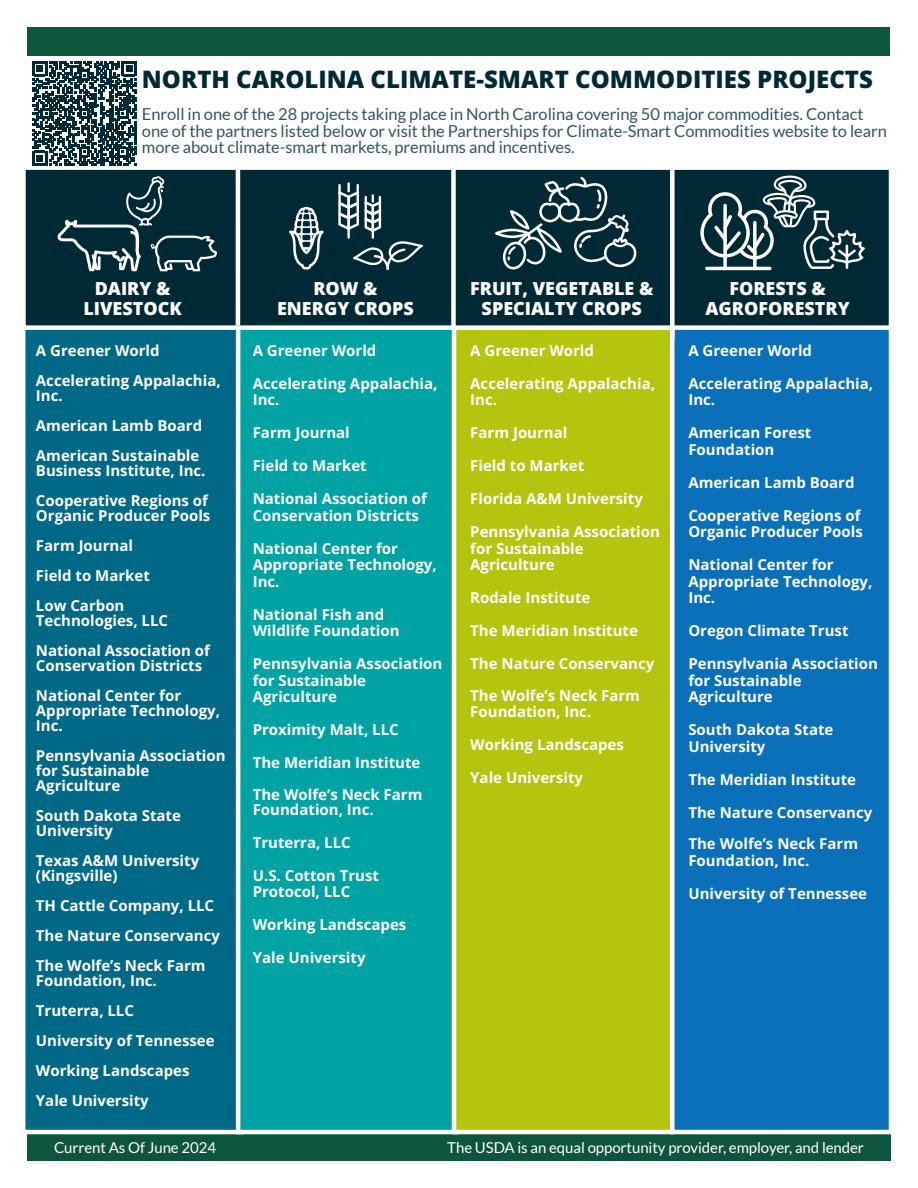
<style>
.page{position:relative;width:918px;height:1188px;background:#fff}
.page>*{position:absolute;margin:0;border:0;box-sizing:border-box;transform-origin:0 0}
.Fact_Sheet_Subtitle{font:800 24px "Open Sans";color:#002936}
.Body_Subhead{font:800 18px/19.5px "Open Sans";color:#fff;text-align:center}
.Body_Text{font:16.5px/16.5px "Lato";letter-spacing:-.005em;color:#33545e}
.Body_Subhead-2{font:700 16.5px "Open Sans";color:#fff}
.Body_Paragraph_Style_1{font:700 15px/16.5px "Open Sans";color:#fff}
.Body_Text_White{font:15px "Lato";letter-spacing:-.005em;color:#fff}
</style>
<div class="page">
<div style="left:27px;top:1134px;width:864px;height:27px;background:#0e553e"></div>
<div style="left:27px;top:27px;width:863px;height:29px;background:#0e553e"></div>
<div style="left:21px;top:296px;width:223px;height:838px;background:#006987;border:4px solid #fff"></div>
<div style="left:238px;top:299px;width:219px;height:833px;background:#00a3a3"></div>
<div style="left:236px;top:296px;width:223px;height:838px;border:4px solid #fff"></div>
<div style="left:452px;top:296px;width:223px;height:838px;background:#b5c40d;border:4px solid #fff"></div>
<div style="left:670px;top:296px;width:223px;height:838px;background:#0970b9;border:4px solid #fff"></div>
<div style="left:21px;top:165px;width:872px;height:165px;background:#002936;border:4px solid #fff"></div>
<svg style="left:57px;top:176px;width:160px;height:95px"></svg>
<svg style="left:289px;top:207px;width:35px;height:63px"></svg>
<svg style="left:338px;top:182px;width:85px;height:88px"></svg>
<svg style="left:495px;top:177px;width:142px;height:93px"></svg>
<hr style="left:705px;top:267px;width:67px;height:3px;background:#fff;border-radius:2px">
<svg style="left:700px;top:176px;width:165px;height:93px"></svg>
<hr style="left:236px;top:165px;width:4px;height:160px;background:#fff">
<div style="left:451px;top:165px;width:5px;height:165px;background:#fff"></div>
<div style="left:670px;top:160px;width:5px;height:180px;background:#fff"></div>
<svg style="left:32px;top:61px;width:105px;height:105px"></svg>
<h1 class="Fact_Sheet_Subtitle" style="left:142px;top:61px;width:733px">NORTH CAROLINA CLIMATE-SMART COMMODITIES PROJECTS</h1>
<p class="Body_Text" style="left:142px;top:106px;width:746px">Enroll in one of the 28 projects taking place in North Carolina covering 50 major commodities. Contact one of the partners listed below or visit the Partnerships for Climate-Smart Commodities website to learn more about climate-smart markets, premiums and incentives.</p>
<h2 class="Body_Subhead" style="left:83px;top:278px;width:100px">DAIRY &amp;<br>LIVESTOCK</h2>
<h2 class="Body_Subhead" style="left:277px;top:278px;width:138px">ROW &amp;<br>ENERGY CROPS</h2>
<h2 class="Body_Subhead" style="left:706px;top:278px;width:146px">FORESTS &amp;<br>AGROFORESTRY</h2>
<h2 class="Body_Subhead" style="left:470px;top:278px;width:185px">FRUIT, VEGETABLE &amp;<br>SPECIALTY CROPS</h2>
<h2 class="Body_Subhead-2" style="left:357px;top:293px;width:138px">A Greener World</h2>
<p class="Body_Paragraph_Style_1" style="left:36px;top:342px;width:125px">A Greener World</p>
<p class="Body_Paragraph_Style_1" style="left:36px;top:373px;width:186px;line-height:15px">Accelerating Appalachia,<br>Inc.</p>
<p class="Body_Paragraph_Style_1" style="left:36px;top:417px;width:168px">American Lamb Board</p>
<p class="Body_Paragraph_Style_1" style="left:36px;top:448px;width:171px;line-height:15px">American Sustainable<br>Business Institute, Inc.</p>
<p class="Body_Paragraph_Style_1" style="left:36px;top:493px;width:176px;line-height:15px">Cooperative Regions of<br>Organic Producer Pools</p>
<p class="Body_Paragraph_Style_1" style="left:36px;top:537px;width:99px">Farm Journal</p>
<p class="Body_Paragraph_Style_1" style="left:36px;top:567px;width:116px">Field to Market</p>
<p class="Body_Paragraph_Style_1" style="left:36px;top:598px;width:134px;line-height:15px">Low Carbon<br>Technologies, LLC</p>
<p class="Body_Paragraph_Style_1" style="left:36px;top:643px;width:176px;line-height:15px">National Association of<br>Conservation Districts</p>
<p class="Body_Paragraph_Style_1" style="left:36px;top:688px;width:186px;line-height:15px">National Center for<br>Appropriate Technology,<br>Inc.</p>
<p class="Body_Paragraph_Style_1" style="left:36px;top:748px;width:191px;line-height:15px">Pennsylvania Association for Sustainable<br>Agriculture</p>
<p class="Body_Paragraph_Style_1" style="left:36px;top:808px;width:147px;line-height:15px">South Dakota State<br>University</p>
<p class="Body_Paragraph_Style_1" style="left:36px;top:853px;width:165px;line-height:15px">Texas A&amp;M University (Kingsville)</p>
<p class="Body_Paragraph_Style_1" style="left:36px;top:897px;width:180px">TH Cattle Company, LLC</p>
<p class="Body_Paragraph_Style_1" style="left:36px;top:927px;width:186px">The Nature Conservancy</p>
<p class="Body_Paragraph_Style_1" style="left:36px;top:958px;width:171px;line-height:15px">The Wolfe’s Neck Farm<br>Foundation, Inc.</p>
<p class="Body_Paragraph_Style_1" style="left:36px;top:1002px;width:100px">Truterra, LLC</p>
<p class="Body_Paragraph_Style_1" style="left:36px;top:1032px;width:180px">University of Tennessee</p>
<p class="Body_Paragraph_Style_1" style="left:36px;top:1062px;width:155px">Working Landscapes</p>
<p class="Body_Paragraph_Style_1" style="left:36px;top:1092px;width:114px">Yale University</p>
<p class="Body_Paragraph_Style_1" style="left:253px;top:342px;width:125px">A Greener World</p>
<p class="Body_Paragraph_Style_1" style="left:253px;top:375px;width:186px">Accelerating Appalachia,<br>Inc.</p>
<p class="Body_Paragraph_Style_1" style="left:253px;top:424px;width:99px">Farm Journal</p>
<p class="Body_Paragraph_Style_1" style="left:253px;top:457px;width:116px">Field to Market</p>
<p class="Body_Paragraph_Style_1" style="left:253px;top:490px;width:176px">National Association of<br>Conservation Districts</p>
<p class="Body_Paragraph_Style_1" style="left:253px;top:540px;width:186px">National Center for<br>Appropriate Technology,<br>Inc.</p>
<p class="Body_Paragraph_Style_1" style="left:253px;top:606px;width:148px">National Fish and<br>Wildlife Foundation</p>
<p class="Body_Paragraph_Style_1" style="left:253px;top:655px;width:191px">Pennsylvania Association for Sustainable<br>Agriculture</p>
<p class="Body_Paragraph_Style_1" style="left:253px;top:721px;width:147px">Proximity Malt, LLC</p>
<p class="Body_Paragraph_Style_1" style="left:253px;top:754px;width:169px">The Meridian Institute</p>
<p class="Body_Paragraph_Style_1" style="left:253px;top:787px;width:171px;line-height:15px">The Wolfe’s Neck Farm<br>Foundation, Inc.</p>
<p class="Body_Paragraph_Style_1" style="left:253px;top:834px;width:100px">Truterra, LLC</p>
<p class="Body_Paragraph_Style_1" style="left:253px;top:867px;width:128px">U.S. Cotton Trust<br>Protocol, LLC</p>
<p class="Body_Paragraph_Style_1" style="left:253px;top:916px;width:155px">Working Landscapes</p>
<p class="Body_Paragraph_Style_1" style="left:253px;top:949px;width:114px">Yale University</p>
<p class="Body_Paragraph_Style_1" style="left:470px;top:342px;width:125px">A Greener World</p>
<p class="Body_Paragraph_Style_1" style="left:470px;top:375px;width:186px">Accelerating Appalachia,<br>Inc.</p>
<p class="Body_Paragraph_Style_1" style="left:470px;top:424px;width:99px">Farm Journal</p>
<p class="Body_Paragraph_Style_1" style="left:470px;top:457px;width:116px">Field to Market</p>
<p class="Body_Paragraph_Style_1" style="left:470px;top:490px;width:174px">Florida A&amp;M University</p>
<p class="Body_Paragraph_Style_1" style="left:470px;top:523px;width:191px">Pennsylvania Association for Sustainable<br>Agriculture</p>
<p class="Body_Paragraph_Style_1" style="left:470px;top:589px;width:122px">Rodale Institute</p>
<p class="Body_Paragraph_Style_1" style="left:470px;top:622px;width:169px">The Meridian Institute</p>
<p class="Body_Paragraph_Style_1" style="left:470px;top:655px;width:186px">The Nature Conservancy</p>
<p class="Body_Paragraph_Style_1" style="left:470px;top:687px;width:171px">The Wolfe’s Neck Farm<br>Foundation, Inc.</p>
<p class="Body_Paragraph_Style_1" style="left:470px;top:736px;width:155px">Working Landscapes</p>
<p class="Body_Paragraph_Style_1" style="left:470px;top:769px;width:114px">Yale University</p>
<p class="Body_Paragraph_Style_1" style="left:688px;top:342px;width:125px">A Greener World</p>
<p class="Body_Paragraph_Style_1" style="left:688px;top:375px;width:186px">Accelerating Appalachia,<br>Inc.</p>
<p class="Body_Paragraph_Style_1" style="left:688px;top:424px;width:125px">American Forest<br>Foundation</p>
<p class="Body_Paragraph_Style_1" style="left:688px;top:474px;width:168px">American Lamb Board</p>
<p class="Body_Paragraph_Style_1" style="left:688px;top:507px;width:176px">Cooperative Regions of<br>Organic Producer Pools</p>
<p class="Body_Paragraph_Style_1" style="left:688px;top:556px;width:186px">National Center for<br>Appropriate Technology,<br>Inc.</p>
<p class="Body_Paragraph_Style_1" style="left:688px;top:622px;width:162px">Oregon Climate Trust</p>
<p class="Body_Paragraph_Style_1" style="left:688px;top:655px;width:191px">Pennsylvania Association for Sustainable<br>Agriculture</p>
<p class="Body_Paragraph_Style_1" style="left:688px;top:721px;width:147px">South Dakota State<br>University</p>
<p class="Body_Paragraph_Style_1" style="left:688px;top:771px;width:169px">The Meridian Institute</p>
<p class="Body_Paragraph_Style_1" style="left:688px;top:804px;width:186px">The Nature Conservancy</p>
<p class="Body_Paragraph_Style_1" style="left:688px;top:835px;width:171px">The Wolfe’s Neck Farm<br>Foundation, Inc.</p>
<p class="Body_Paragraph_Style_1" style="left:688px;top:885px;width:180px">University of Tennessee</p>
<p class="Body_Text_White" style="left:54px;top:1139px;width:164px">Current As Of June 2024</p>
<p class="Body_Text_White" style="left:447px;top:1139px;width:418px">The USDA is an equal opportunity provider, employer, and lender</p>
</div>
